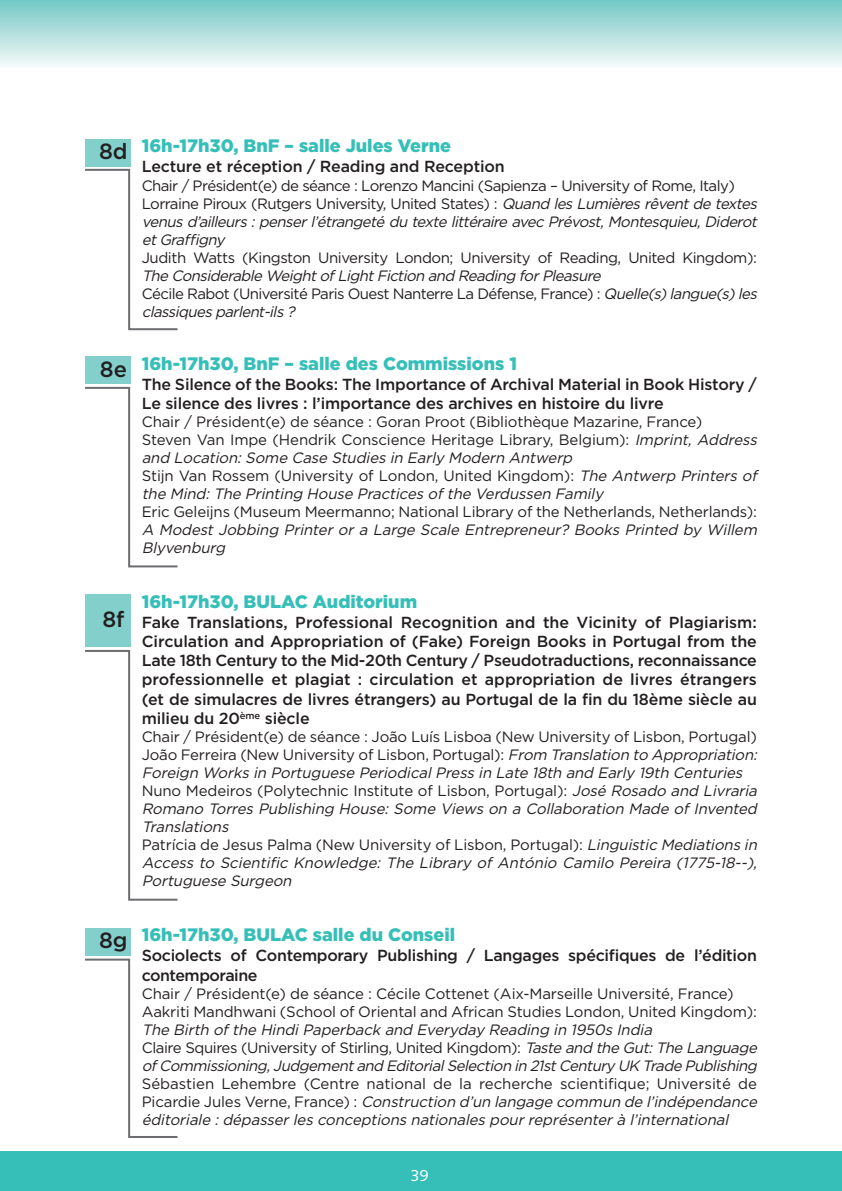
<style>
.page{position:relative;width:842px;height:1191px;background:#fff}
.page>*{position:absolute;margin:0;border:0;box-sizing:border-box;transform-origin:0 0}
.t1{font:500 22px "Gotham";color:#231f20}
.t2{font:900 18px "Gotham";color:#35bfb8}
.t3{font:500 16px/19.2px "Gotham";letter-spacing:-.01em;color:#231f20}
.t4{font:16px "Syntax";color:#fff}
.t5{font:italic 15px/18px "Gotham";color:#231f20}
.t6{font:15px/18px "Gotham";letter-spacing:-.01em;color:#231f20}
.t7{font:15px "Gotham";letter-spacing:-.03em;color:#231f20}
.s1{font-style:normal}
.s2{font-style:italic}
</style>
<div class="page">
<div style="left:0;top:0;width:842px;height:68px;background:linear-gradient(to bottom,#73c8c4,#f5f9f9)"></div>
<div style="left:0;top:1151px;width:842px;height:40px;background:#35bfb8"></div>
<div style="left:0;top:0;width:17px;height:68px;background:linear-gradient(to bottom,#73c8c4,#f5f9f9)"></div>
<div style="left:85px;top:139px;width:45px;height:28px;background:#82cfcb"></div>
<div style="left:85px;top:356px;width:45px;height:28px;background:#82cfcb"></div>
<svg style="left:85px;top:168px;width:93px;height:163px"></svg>
<svg style="left:85px;top:386px;width:93px;height:182px"></svg>
<div style="left:85px;top:594px;width:45px;height:53px;background:#82cfcb"></div>
<svg style="left:85px;top:650px;width:93px;height:251px"></svg>
<div style="left:85px;top:928px;width:45px;height:28px;background:#82cfcb"></div>
<svg style="left:85px;top:958px;width:93px;height:180px"></svg>
<h1 class="t1" style="left:99px;top:139px;width:30px">8d</h1>
<p class="t2" style="left:142px;top:135px;width:311px">16h-17h30, BnF – salle Jules Verne</p>
<p class="t3" style="left:142px;top:157px;width:364px">Lecture et réception / Reading and Reception</p>
<p class="t5" style="left:142px;top:176px;width:619px"><span class="s1">Chair / Président(e) de séance : Lorenzo Mancini (Sapienza – University of Rome, Italy)<br>Lorraine Piroux (Rutgers University, United States) :</span> Quand les Lumières rêvent de textes venus d’ailleurs : penser l’étrangeté du texte littéraire avec Prévost, Montesquieu, Diderot et Graffigny</p>
<p class="t7" style="left:142px;top:249px;width:617px">Judith Watts (Kingston University London; University of Reading, United Kingdom):</p>
<p class="t5" style="left:142px;top:266px;width:619px">The Considerable Weight of Light Fiction and Reading for Pleasure<br><span class="s1">Cécile Rabot (Université Paris Ouest Nanterre La Défense, France) :</span> Quelle(s)langue(s)les classiques parlent-ils ?</p>
<h1 class="t1" style="left:100px;top:356px;width:29px">8e</h1>
<p class="t2" style="left:142px;top:353px;width:377px">16h-17h30, BnF – salle des Commissions 1</p>
<p class="t3" style="left:142px;top:374px;width:617px">The Silence of the Books: The Importance of Archival Material in Book History /<br>Le silence des livres : l’importance des archives en histoire du livre</p>
<p class="t6" style="left:142px;top:413px;width:619px">Chair / Président(e) de séance : Goran Proot (Bibliothèque Mazarine, France)<br>Steven Van Impe (Hendrik Conscience Heritage Library, Belgium): <span class="s2">Imprint, Address and Location: Some Case Studies in Early Modern Antwerp<br></span>Stijn Van Rossem (University of London, United Kingdom): <span class="s2">The Antwerp Printers of the Mind: The Printing House Practices of the Verdussen Family</span></p>
<p class="t6" style="left:142px;top:503px;width:617px">Eric Geleijns (Museum Meermanno; National Library of the Netherlands, Netherlands):</p>
<p class="t5" style="left:142px;top:521px;width:619px">A Modest Jobbing Printer or a Large Scale Entrepreneur? Books Printed by Willem<br>Blyvenburg</p>
<h1 class="t1" style="left:102px;top:607px;width:24px">8f</h1>
<p class="t2" style="left:142px;top:591px;width:277px">16h-17h30, BULAC Auditorium</p>
<p class="t3" style="left:142px;top:613px;width:617px;text-align:justify">Fake Translations, Professional Recognition and the Vicinity of Plagiarism:<br>Circulation and Appropriation of (Fake) Foreign Books in Portugal from the Late 18th Century to the Mid-20th Century / Pseudotraductions, reconnaissance professionnelle et plagiat : circulation et appropriation de livres étrangers (et de simulacres de livres étrangers) au Portugal de la fin du 18ème siècle au milieu du 20<sup>ème</sup> siècle</p>
<p class="t5" style="left:142px;top:728px;width:619px"><span class="s1">Chair / Président(e) de séance : João Luís Lisboa (New University of Lisbon, Portugal)<br>João Ferreira (New University of Lisbon, Portugal):</span> FromTranslationtoAppropriation:<br>Foreign Works in Portuguese Periodical Press in Late 18th and Early 19th Centuries <span class="s1">Nuno Medeiros (Polytechnic Institute of Lisbon, Portugal):</span> José Rosado and Livraria Romano Torres Publishing House: Some Views on a Collaboration Made of Invented Translations<br><span class="s1">Patrícia de Jesus Palma (New University of Lisbon, Portugal):</span> LinguisticMediationsin Access to Scientific Knowledge: The Library of António Camilo Pereira (1775-18--), Portuguese Surgeon</p>
<h1 class="t1" style="left:99px;top:927px;width:30px">8g</h1>
<p class="t2" style="left:142px;top:924px;width:315px">16h-17h30, BULAC salle du Conseil</p>
<p class="t3" style="left:142px;top:946px;width:617px">Sociolects of Contemporary Publishing / Langages spécifiques de l’édition contemporaine</p>
<p class="t6" style="left:142px;top:984px;width:617px">Chair / Président(e) de séance : Cécile Cottenet (Aix-Marseille Université, France)<br>Aakriti Mandhwani (School of Oriental and African Studies London, United Kingdom):</p>
<p class="t5" style="left:142px;top:1020px;width:619px">The Birth of the Hindi Paperback and Everyday Reading in 1950s India<br><span class="s1">Claire Squires (University of Stirling, United Kingdom):</span> Taste and the Gut: The Language of Commissioning, Judgement and Editorial Selection in 21st Century UK Trade Publishing</p>
<p class="t5" style="left:142px;top:1074px;width:619px"><span class="s1">Sébastien Lehembre (Centre national de la recherche scientifique; Université de<br>P i c a rd i e J u l e s Ve r n e, F ra n ce) :</span> Construction d’un langage commun de l’indépendance éditoriale : dépasser les conceptions nationales pour représenter à l’international</p>
<p class="t4" style="left:411px;top:1168px;width:19px">39</p>
</div>
